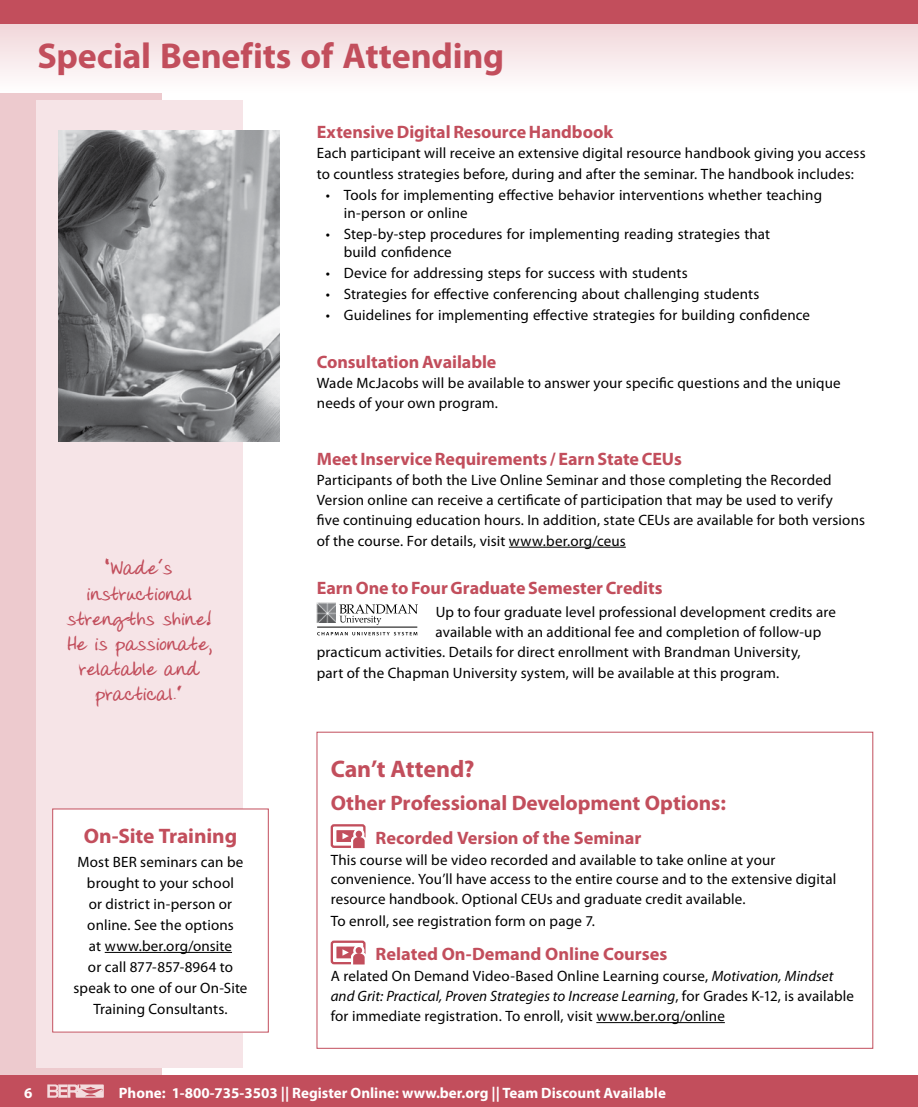
<style>
.page{position:relative;width:918px;height:1107px;background:#fff}
.page>*{position:absolute;margin:0;border:0;box-sizing:border-box;transform-origin:0 0}
.t1{font:700 36px "Myriad Pro";letter-spacing:-.005em;color:#c24e5c}
.t2{font:700 24px "Myriad Pro";letter-spacing:-.005em;color:#c24e5c}
.t3{font:700 21px/25.2px "Donnys Hand";letter-spacing:.005em;color:#c24e5c;text-align:center}
.t4{font:700 21px "Myriad Pro";letter-spacing:-.005em;color:#c24e5c}
.t5{font:700 18px "Myriad Pro";letter-spacing:-.005em;color:#c24e5c}
.t6{font:15px/21px "Myriad Pro";letter-spacing:.01em;color:#000}
.t7{font:700 15px "Myriad Pro";color:#fff}
.s1{font-style:italic}
</style>
<div class="page">
<div style="left:0;top:0;width:162px;height:1107px;background:#edcace"></div>
<div style="left:0;top:1076px;width:918px;height:31px;background:#c24e5c"></div>
<svg style="left:47px;top:1084px;width:57px;height:14px"></svg>
<svg style="left:0;top:24px;width:918px;height:68px"></svg>
<div style="left:0;top:0;width:918px;height:24px;background:#c24e5c"></div>
<div style="left:36px;top:101px;width:207px;height:967px;background:#f6e4e7"></div>
<div style="left:53px;top:809px;width:215px;height:223px;background:#fff"></div>
<hr style="left:105px;top:952px;width:127px;height:1px;background:#000">
<hr style="left:596px;top:1022px;width:129px;height:1px;background:#000">
<div style="left:331px;top:824px;width:35px;height:24px;border:2px solid #c24e5c;border-radius:2px"></div>
<div style="left:336px;top:830px;width:19px;height:12px;background:#c24e5c"></div>
<div style="left:355px;top:830px;width:8px;height:8px;background:#c24e5c;border-radius:50%"></div>
<div style="left:354px;top:829px;width:10px;height:10px;border:2px solid #fff;border-radius:50%"></div>
<svg style="left:342px;top:833px;width:24px;height:16px"></svg>
<div style="left:331px;top:941px;width:35px;height:23px;border:2px solid #c24e5c;border-radius:2px"></div>
<div style="left:336px;top:947px;width:19px;height:11px;background:#c24e5c"></div>
<div style="left:354px;top:945px;width:10px;height:11px;border:1px solid #fff;border-radius:50%"></div>
<div style="left:354px;top:946px;width:10px;height:9px;border:2px solid #fff;border-radius:50%"></div>
<svg style="left:342px;top:949px;width:24px;height:16px"></svg>
<hr style="left:509px;top:547px;width:117px;height:1px;background:#000">
<svg style="left:339px;top:604px;width:79px;height:21px"></svg>
<svg style="left:317px;top:632px;width:100px;height:3px"></svg>
<img style="left:317px;top:603px;width:19px;height:20px">
<hr style="left:317px;top:627px;width:100px;height:1px;background:#000">
<img style="left:58px;top:131px;width:222px;height:310px">
<h1 class="t1" style="left:38px;top:32px;width:468px">Special Benefits of Attending</h1>
<h3 class="t3" style="left:66px;top:557px;width:147px">“Wade’s instructional strengths shine!<br>He is passionate, relatable and practical.”</h3>
<h3 class="t4" style="left:84px;top:822px;width:155px">On‑Site Training</h3>
<p class="t6" style="left:74px;top:851px;width:175px;text-align:center">Most BER seminars can be brought to your school<br>or district in-person or online. See the options<br>at www.ber.org/onsite<br>or call 877‑857‑8964 to speak to one of our On‑Site<br>Training Consultants.</p>
<p class="t5" style="left:317px;top:120px;width:298px">Extensive Digital Resource Handbook</p>
<p class="t6" style="left:317px;top:143px;width:550px;line-height:20.2px">Each participant will receive an extensive digital resource handbook giving you access to countless strategies before, during and after the seminar. The handbook includes:</p>
<p class="t6" style="left:344px;top:185px;width:480px;line-height:18px;text-indent:-18px">• Tools for implementing effective behavior interventions whether teaching in-person or online</p>
<p class="t6" style="left:344px;top:224px;width:428px;line-height:18px;text-indent:-18px">• Step-by-step procedures for implementing reading strategies that build confidence</p>
<p class="t6" style="left:326px;top:262px;width:363px">• Device for addressing steps for success with students</p>
<p class="t6" style="left:326px;top:283px;width:435px">• Strategies for effective conferencing about challenging students</p>
<p class="t6" style="left:326px;top:304px;width:486px">• Guidelines for implementing effective strategies for building confidence</p>
<p class="t5" style="left:317px;top:350px;width:181px">Consultation Available</p>
<p class="t6" style="left:317px;top:373px;width:525px;line-height:20.2px">Wade McJacobs will be available to answer your specific questions and the unique needs of your own program.</p>
<p class="t5" style="left:317px;top:447px;width:367px">Meet Inservice Requirements / Earn State CEUs</p>
<p class="t6" style="left:317px;top:470px;width:550px;line-height:20.2px">Participants of both the Live Online Seminar and those completing the Recorded Version online can receive a certificate of participation that may be used to verify<br>five continuing education hours. In addition, state CEUs are available for both versions of the course. For details, visit www.ber.org/ceus</p>
<p class="t5" style="left:317px;top:576px;width:347px">Earn One to Four Graduate Semester Credits</p>
<p class="t6" style="left:436px;top:601px;width:402px">Up to four graduate level professional development credits are</p>
<p class="t6" style="left:436px;top:621px;width:387px">available with an additional fee and completion of follow‑up</p>
<p class="t6" style="left:317px;top:642px;width:485px">practicum activities. Details for direct enrollment with Brandman University,</p>
<p class="t6" style="left:317px;top:662px;width:464px">part of the Chapman University system, will be available at this program.</p>
<h2 class="t2" style="left:331px;top:754px;width:145px">Can’t Attend?</h2>
<h3 class="t4" style="left:331px;top:789px;width:397px">Other Professional Development Options:</h3>
<p class="t5" style="left:376px;top:826px;width:267px">Recorded Version of the Seminar</p>
<p class="t6" style="left:331px;top:850px;width:507px;line-height:19.5px">This course will be video recorded and available to take online at your convenience. You’ll have access to the entire course and to the extensive digital resource handbook. Optional CEUs and graduate credit available.</p>
<p class="t6" style="left:331px;top:911px;width:266px">To enroll, see registration form on page 7.</p>
<p class="t5" style="left:376px;top:943px;width:293px">Related On-Demand Online Courses</p>
<p class="t6" style="left:331px;top:966px;width:525px;line-height:19.8px">A related On Demand Video-Based Online Learning course, <span class="s1">Motivation, Mindset and Grit: Practical, Proven Strategies to Increase Learning</span>, for Grades K-12, is available for immediate registration. To enroll, visit www.ber.org/online</p>
<p class="t7" style="left:24px;top:1083px;width:10px">6</p>
<p class="t7" style="left:119px;top:1083px;width:549px">Phone: 1-800-735-3503 || Register Online: www.ber.org || Team Discount Available</p>
</div>
